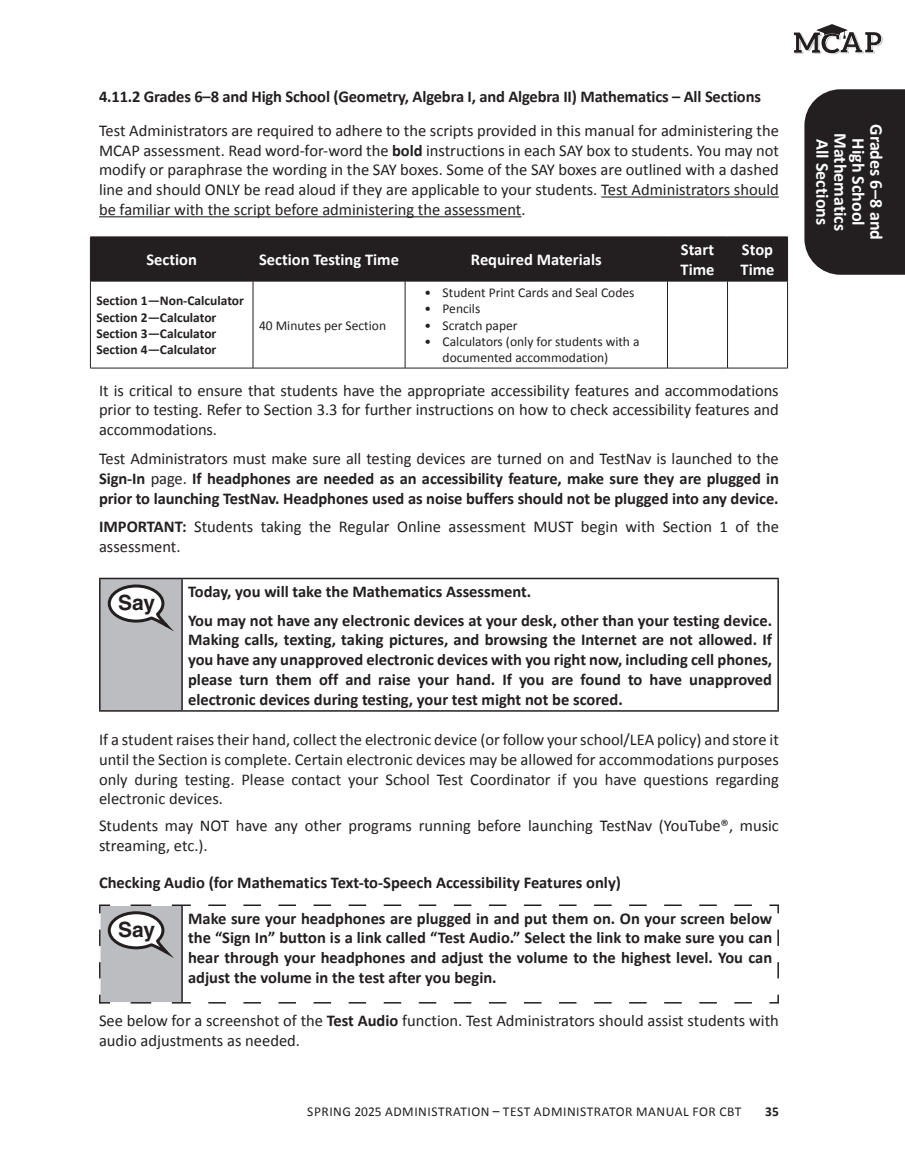
<style>
.page{position:relative;width:905px;height:1175px;background:#fff}
.page>*{position:absolute;margin:0;border:0;box-sizing:border-box;transform-origin:0 0}
.t1{font:700 18px "Calibri";color:#fff}
.Main_Body_Text{font:16.5px/19.8px "Calibri";color:#231f20}
.SAY_text_Bold{font:700 16.5px/19.8px "Calibri";color:#231f20;text-align:justify}
.Main_Body_Text_-_After_Table{font:16.5px/19.8px "Calibri";color:#231f20;text-align:justify}
.Main_Body_Text-2{font:700 16.5px/19.8px "Calibri";letter-spacing:-.005em;color:#231f20;text-align:justify}
.H3_numbers{font:700 16.5px "Calibri";letter-spacing:-.01em;color:#231f20}
.Table_Head{font:700 16.5px/19.8px "Calibri";color:#fff}
.Table_Text{font:13.5px/16.2px "Calibri";color:#231f20}
.Table_Text-2{font:700 13.5px "Calibri";color:#231f20}
.Table_Text-3{font:13.5px "Calibri";letter-spacing:.04em;color:#231f20}
.s1{font-weight:700}
.s2{font-weight:400}
</style>
<div class="page">
<svg style="left:804px;top:89px;width:100px;height:186px;background:#2e2a2b"></svg>
<svg style="left:793px;top:24px;width:89px;height:30px"></svg>
<hr style="left:601px;top:196px;width:178px;height:1px;background:#231f20">
<hr style="left:99px;top:216px;width:422px;height:1px;background:#231f20">
<div style="left:91px;top:238px;width:696px;height:43px;background:#231f20"></div>
<hr style="left:90px;top:237px;width:163px;height:1px;background:#231f20">
<hr style="left:90px;top:237px;width:1px;height:44px;background:#231f20">
<hr style="left:253px;top:237px;width:152px;height:1px;background:#231f20">
<hr style="left:253px;top:237px;width:1px;height:44px;background:#231f20">
<hr style="left:405px;top:237px;width:262px;height:1px;background:#231f20">
<hr style="left:405px;top:237px;width:1px;height:44px;background:#231f20">
<hr style="left:667px;top:237px;width:60px;height:1px;background:#231f20">
<hr style="left:667px;top:237px;width:1px;height:44px;background:#231f20">
<hr style="left:727px;top:237px;width:60px;height:1px;background:#231f20">
<hr style="left:727px;top:237px;width:1px;height:44px;background:#231f20">
<hr style="left:787px;top:237px;width:1px;height:44px;background:#231f20">
<hr style="left:90px;top:281px;width:163px;height:1px;background:#231f20">
<hr style="left:90px;top:281px;width:1px;height:87px;background:#231f20">
<hr style="left:253px;top:281px;width:152px;height:1px;background:#231f20">
<hr style="left:253px;top:281px;width:1px;height:87px;background:#231f20">
<hr style="left:253px;top:368px;width:152px;height:1px;background:#231f20">
<hr style="left:405px;top:281px;width:262px;height:1px;background:#231f20">
<hr style="left:405px;top:281px;width:1px;height:87px;background:#231f20">
<hr style="left:667px;top:281px;width:60px;height:1px;background:#231f20">
<hr style="left:667px;top:281px;width:1px;height:87px;background:#231f20">
<hr style="left:727px;top:281px;width:60px;height:1px;background:#231f20">
<hr style="left:727px;top:281px;width:1px;height:87px;background:#231f20">
<hr style="left:787px;top:281px;width:1px;height:87px;background:#231f20">
<hr style="left:90px;top:368px;width:163px;height:1px;background:#231f20">
<hr style="left:405px;top:368px;width:262px;height:1px;background:#231f20">
<hr style="left:667px;top:368px;width:60px;height:1px;background:#231f20">
<hr style="left:727px;top:368px;width:60px;height:1px;background:#231f20">
<div style="left:100px;top:578px;width:82px;height:133px;background:#bcbdc0"></div>
<hr style="left:99px;top:578px;width:83px;height:1px;background:#231f20">
<hr style="left:99px;top:579px;width:1px;height:131px;background:#231f20">
<hr style="left:182px;top:578px;width:596px;height:1px;background:#231f20">
<hr style="left:181px;top:579px;width:2px;height:131px;background:#231f20">
<hr style="left:777px;top:579px;width:1px;height:131px;background:#231f20">
<hr style="left:99px;top:710px;width:83px;height:1px;background:#231f20">
<hr style="left:182px;top:710px;width:596px;height:1px;background:#231f20">
<svg style="left:108px;top:584px;width:62px;height:44px"></svg>
<svg style="left:99px;top:904px;width:680px;height:100px"></svg>
<h3 class="H3_numbers" style="left:99px;top:85px;width:663px">4.11.2 Grades 6–8 and High School (Geometry, Algebra I, and Algebra II) Mathematics – All Sections</h3>
<p class="Main_Body_Text" style="left:99px;top:120px;width:681px;text-align:justify">Test Administrators are required to adhere to the scripts provided in this manual for administering the MCAP assessment. Read word-for-word the <span class="s1">bold</span> instructions in each SAY box to students. You may not modify or paraphrase the wording in the SAY boxes. Some of the SAY boxes are outlined with a dashed line and should ONLY be read aloud if they are applicable to your students. Test Administrators should be familiar with the script before administering the assessment.</p>
<p class="Table_Head" style="left:146px;top:249px;width:52px">Section</p>
<p class="Table_Head" style="left:259px;top:249px;width:141px">Section Testing Time</p>
<p class="Table_Head" style="left:471px;top:249px;width:132px">Required Materials</p>
<p class="Table_Head" style="left:680px;top:239px;width:35px">Start<br>Time</p>
<p class="Table_Head" style="left:740px;top:239px;width:35px">Stop<br>Time</p>
<p class="Table_Text-2" style="left:96px;top:291px;width:149px">Section 1—Non-Calculator</p>
<p class="Table_Text-2" style="left:96px;top:307px;width:121px">Section 2—Calculator</p>
<p class="Table_Text-2" style="left:96px;top:324px;width:121px">Section 3—Calculator</p>
<p class="Table_Text-2" style="left:96px;top:340px;width:121px">Section 4—Calculator</p>
<p class="Table_Text" style="left:424px;top:284px;width:211px">• Student Print Cards and Seal Codes</p>
<p class="Table_Text" style="left:424px;top:300px;width:57px">• Pencils</p>
<p class="Table_Text" style="left:424px;top:317px;width:94px">• Scratch paper</p>
<p class="Table_Text" style="left:442px;top:333px;width:198px;text-indent:-18px">• Calculators (only for students with a documented accommodation)</p>
<p class="Main_Body_Text" style="left:99px;top:380px;width:681px;text-align:justify">It is critical to ensure that students have the appropriate accessibility features and accommodations prior to testing. Refer to Section 3.3 for further instructions on how to check accessibility features and accommodations.</p>
<p class="Main_Body_Text-2" style="left:99px;top:448px;width:681px"><span class="s2">Test Administrators must make sure all testing devices are turned on and TestNav is launched to the </span>Sign-In <span class="s2">page.</span> If headphones are needed as an accessibility feature, make sure they are plugged in prior to launching TestNav. Headphones used as noise buffers should not be plugged into any device.</p>
<p class="Main_Body_Text" style="left:99px;top:516px;width:681px"><span class="s1">IMPORTANT:</span> Students taking the Regular Online assessment MUST begin with Section 1 of the assessment.</p>
<p class="SAY_text_Bold" style="left:188px;top:581px;width:345px">Today, you will take the Mathematics Assessment.</p>
<p class="SAY_text_Bold" style="left:188px;top:609px;width:585px">You may not have any electronic devices at your desk, other than your testing device.<br>Making calls, texting, taking pictures, and browsing the Internet are not allowed. If you have any unapproved electronic devices with you right now, including cell phones, please turn them off and raise your hand. If you are found to have unapproved electronic devices during testing, your test might not be scored.</p>
<p class="Main_Body_Text_-_After_Table" style="left:99px;top:729px;width:681px">If a student raises their hand, collect the electronic device (or follow your school/LEA policy) and store it until the Section is complete. Certain electronic devices may be allowed for accommodations purposes only during testing. Please contact your School Test Coordinator if you have questions regarding electronic devices.</p>
<p class="Main_Body_Text" style="left:99px;top:815px;width:681px">Students may NOT have any other programs running before launching TestNav (YouTube®, music streaming, etc.).</p>
<p class="SAY_text_Bold" style="left:99px;top:872px;width:523px">Checking Audio (for Mathematics Text-to-Speech Accessibility Features only)</p>
<p class="SAY_text_Bold" style="left:188px;top:907px;width:585px">Make sure your headphones are plugged in and put them on. On your screen below the “Sign In” button is a link called “Test Audio.” Select the link to make sure you can hear through your headphones and adjust the volume to the highest level. You can adjust the volume in the test after you begin.</p>
<p class="Main_Body_Text" style="left:99px;top:1010px;width:681px">See below for a screenshot of the <span class="s1">Test Audio</span> function. Test Administrators should assist students with audio adjustments as needed.</p>
<p class="Table_Text" style="left:259px;top:317px;width:129px">40 Minutes per Section</p>
<p class="Table_Text-3" style="left:307px;top:1102px;width:435px">SPRING 2025 ADMINISTRATION – TEST ADMINISTRATOR MANUAL FOR CBT</p>
<p class="Table_Text-2" style="left:765px;top:1102px;width:15px">35</p>
<p class="t1" style="left:889px;top:124px;width:117px;rotate:90deg">Grades 6–8 and</p>
<p class="t1" style="left:835px;top:139px;width:88px;rotate:90deg">All Sections</p>
<p class="t1" style="left:853px;top:133px;width:100px;rotate:90deg">Mathematics</p>
<p class="t1" style="left:871px;top:138px;width:89px;rotate:90deg">High School</p>
</div>
